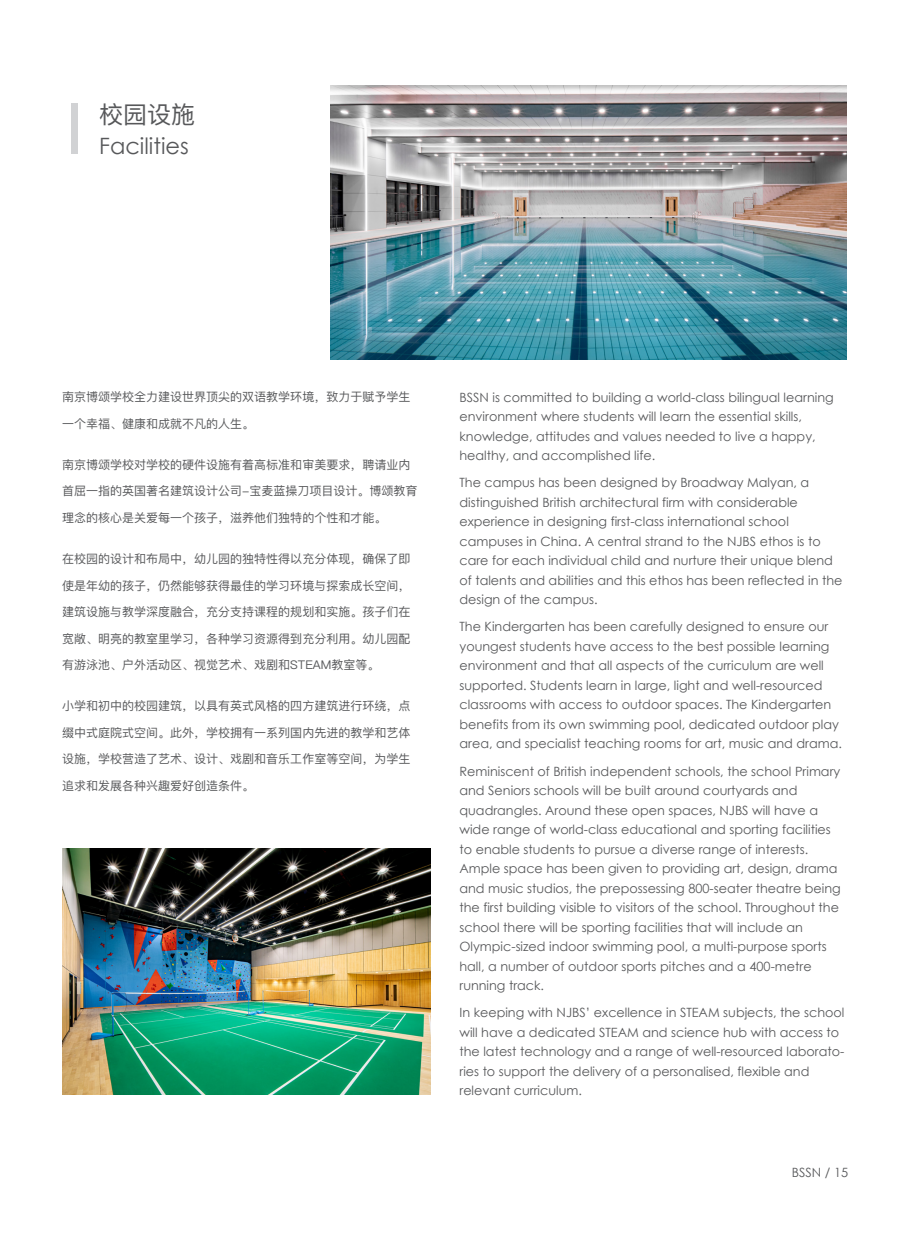
<style>
.page{position:relative;width:919px;height:1238px;background:#fff}
.page>*{position:absolute;margin:0;border:0;box-sizing:border-box;transform-origin:0 0}
.t1{font:24px "Ping Fang SC";color:#57585a}
.t2{font:22.5px "Century Gothic";color:#57585a}
.t3{font:12.75px/19.5px "Century Gothic";color:#57585a}
.t4{font:12px/26.4px "Ping Fang SC";color:#57585a}
</style>
<div class="page">
<div style="left:71px;top:103px;width:7px;height:51px;background:#d1d2d4"></div>
<img style="left:331px;top:85px;width:515px;height:274px">
<img style="left:62px;top:848px;width:368px;height:246px">
<h1 class="t1" style="left:99px;top:99px;width:98px">校园设施</h1>
<h2 class="t2" style="left:99px;top:131px;width:91px">Facilities</h2>
<p class="t4" style="left:62px;top:383px;width:349px">南京博颂学校全力建设世界顶尖的双语教学环境，致力于赋予学生一个幸福、健康和成就不凡的人生。</p>
<p class="t4" style="left:62px;top:451px;width:357px">南京博颂学校对学校的硬件设施有着高标准和审美要求，聘请业内首屈一指的英国著名建筑设计公司-宝麦蓝操刀项目设计。博颂教育</p>
<p class="t4" style="left:62px;top:504px;width:325px">理念的核心是关爱每一个孩子，滋养他们独特的个性和才能。</p>
<p class="t4" style="left:62px;top:545px;width:349px">在校园的设计和布局中，幼儿园的独特性得以充分体现，确保了即</p>
<p class="t4" style="left:62px;top:572px;width:349px">使是年幼的孩子，仍然能够获得最佳的学习环境与探索成长空间，</p>
<p class="t4" style="left:62px;top:598px;width:349px">建筑设施与教学深度融合，充分支持课程的规划和实施。孩子们在宽敞、明亮的教室里学习，各种学习资源得到充分利用。幼儿园配</p>
<p class="t4" style="left:62px;top:651px;width:319px">有游泳池、户外活动区、视觉艺术、戏剧和STEAM教室等。</p>
<p class="t4" style="left:62px;top:692px;width:349px">小学和初中的校园建筑，以具有英式风格的四方建筑进行环绕，点</p>
<p class="t4" style="left:62px;top:719px;width:349px">缀中式庭院式空间。此外，学校拥有一系列国内先进的教学和艺体设施，学校营造了艺术、设计、戏剧和音乐工作室等空间，为学生</p>
<p class="t4" style="left:62px;top:772px;width:193px">追求和发展各种兴趣爱好创造条件。</p>
<p class="t3" style="left:459px;top:387px;width:375px">BSSN is committed to building a world-class bilingual learning environment where students will learn the essential skills, knowledge, attitudes and values needed to live a happy, healthy, and accomplished life.</p>
<p class="t3" style="left:459px;top:473px;width:384px">The campus has been designed by Broadway Malyan, a distinguished British architectural firm with considerable experience in designing first-class international school campuses in China. A central strand to the NJBS ethos is to care for each individual child and nurture their unique blend of talents and abilities and this ethos has been reflected in the design of the campus.</p>
<p class="t3" style="left:459px;top:617px;width:384px">The Kindergarten has been carefully designed to ensure our youngest students have access to the best possible learning environment and that all aspects of the curriculum are well supported. Students learn in large, light and well-resourced classrooms with access to outdoor spaces. The Kindergarten benefits from its own swimming pool, dedicated outdoor play area, and specialist teaching rooms for art, music and drama.</p>
<p class="t3" style="left:459px;top:761px;width:383px">Reminiscent of British independent schools, the school Primary and Seniors schools will be built around courtyards and quadrangles. Around these open spaces, NJBS will have a wide range of world-class educational and sporting facilities to enable students to pursue a diverse range of interests.<br>Ample space has been given to providing art, design, drama and music studios, the prepossessing 800-seater theatre being the first building visible to visitors of the school. Throughout the school there will be sporting facilities that will include an Olympic-sized indoor swimming pool, a multi-purpose sports hall, a number of outdoor sports pitches and a 400-metre running track.</p>
<p class="t3" style="left:459px;top:1002px;width:386px">In keeping with NJBS’ excellence in STEAM subjects, the school will have a dedicated STEAM and science hub with access to the latest technology and a range of well-resourced laborato&shy;ries to support the delivery of a personalised, flexible and relevant curriculum.</p>
<p class="t3" style="left:791px;top:1162px;width:58px">BSSN / 15</p>
</div>
